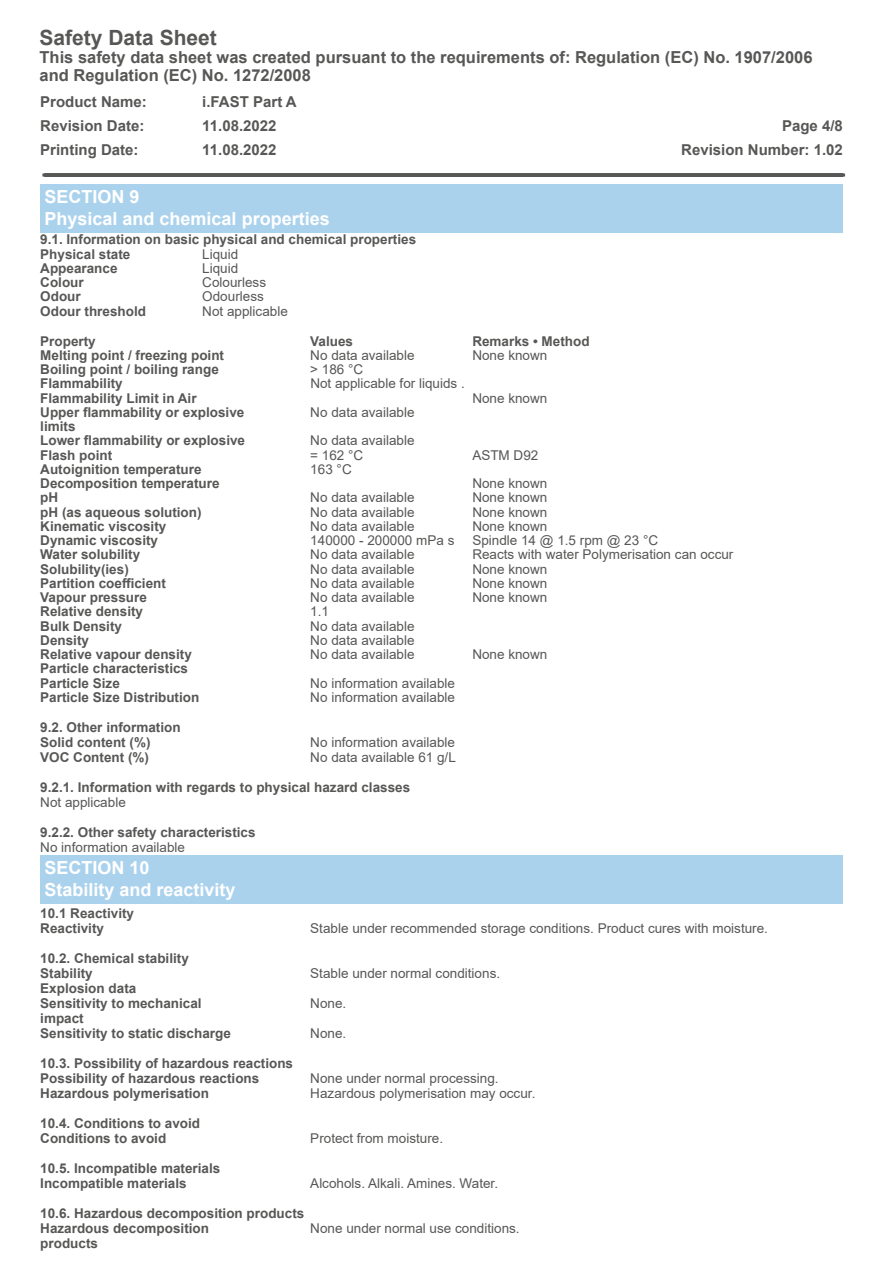
<style>
.page{position:relative;width:893px;height:1263px;background:#fff}
.page>*{position:absolute;margin:0;border:0;box-sizing:border-box;transform-origin:0 0}
.t1{font:700 21px "Arial";color:#575756}
.t2{font:700 18px/21.6px "Arial";color:#fff}
.t3{font:700 16.5px/18px "Arial";color:#575756}
.t4{font:700 15px "Arial";color:#575756}
.t5{font:700 13.5px/15px "Arial";color:#575756}
.t6{font:13.5px "Arial";color:#575756}
</style>
<div class="page">
<hr style="left:44px;top:173px;width:800px;height:4px;background:#575756">
<div style="left:40px;top:184px;width:803px;height:49px;background:#aad2ed"></div>
<div style="left:40px;top:855px;width:803px;height:49px;background:#aad2ed"></div>
<h1 class="t1" style="left:40px;top:23px;width:179px">Safety Data Sheet</h1>
<p class="t3" style="left:40px;top:48px;width:774px">This safety data sheet was created pursuant to the requirements of: Regulation (EC) No. 1907/2006 and Regulation (EC) No. 1272/2008</p>
<p class="t4" style="left:40px;top:91px;width:108px">Product Name:</p>
<p class="t4" style="left:202px;top:91px;width:96px">i.FAST Part A</p>
<p class="t4" style="left:40px;top:115px;width:106px">Revision Date:</p>
<p class="t4" style="left:202px;top:115px;width:76px">11.08.2022</p>
<p class="t4" style="left:782px;top:115px;width:62px">Page 4/8</p>
<p class="t4" style="left:40px;top:139px;width:100px">Printing Date:</p>
<p class="t4" style="left:202px;top:139px;width:76px">11.08.2022</p>
<p class="t4" style="left:681px;top:139px;width:163px">Revision Number: 1.02</p>
<h2 class="t2" style="left:45px;top:186px;width:287px">SECTION 9<br>Physical and chemical properties</h2>
<p class="t5" style="left:40px;top:233px;width:377px;line-height:14.2px">9.1. Information on basic physical and chemical properties<br>Physical state</p>
<p class="t6" style="left:202px;top:244px;width:38px">Liquid</p>
<p class="t5" style="left:40px;top:261px;width:79px">Appearance</p>
<p class="t6" style="left:202px;top:259px;width:38px">Liquid</p>
<p class="t5" style="left:40px;top:275px;width:45px">Colour</p>
<p class="t6" style="left:202px;top:273px;width:65px">Colourless</p>
<p class="t5" style="left:40px;top:289px;width:42px">Odour</p>
<p class="t6" style="left:202px;top:287px;width:63px">Odourless</p>
<p class="t5" style="left:40px;top:304px;width:107px">Odour threshold</p>
<p class="t6" style="left:202px;top:302px;width:87px">Not applicable</p>
<p class="t5" style="left:40px;top:333px;width:57px">Property</p>
<p class="t5" style="left:310px;top:333px;width:44px">Values</p>
<p class="t5" style="left:472px;top:333px;width:119px">Remarks • Method</p>
<p class="t5" style="left:40px;top:348px;width:185px">Melting point / freezing point</p>
<p class="t6" style="left:310px;top:346px;width:106px">No data available</p>
<p class="t6" style="left:472px;top:346px;width:77px">None known</p>
<p class="t5" style="left:40px;top:362px;width:180px">Boiling point / boiling range</p>
<p class="t6" style="left:310px;top:360px;width:55px">&gt; 186 °C</p>
<p class="t5" style="left:40px;top:376px;width:84px">Flammability</p>
<p class="t6" style="left:310px;top:374px;width:156px">Not applicable for liquids .</p>
<p class="t5" style="left:40px;top:390px;width:158px">Flammability Limit in Air</p>
<p class="t6" style="left:472px;top:388px;width:77px">None known</p>
<p class="t5" style="left:40px;top:405px;width:206px">Upper flammability or explosive</p>
<p class="t6" style="left:310px;top:403px;width:106px">No data available</p>
<p class="t5" style="left:40px;top:419px;width:206px;line-height:14.2px">limits<br>Lower flammability or explosive</p>
<p class="t6" style="left:310px;top:431px;width:106px">No data available</p>
<p class="t5" style="left:40px;top:447px;width:74px">Flash point</p>
<p class="t6" style="left:310px;top:446px;width:55px">= 162 °C</p>
<p class="t6" style="left:472px;top:446px;width:68px">ASTM D92</p>
<p class="t5" style="left:40px;top:462px;width:163px">Autoignition temperature</p>
<p class="t6" style="left:310px;top:460px;width:43px">163 °C</p>
<p class="t5" style="left:40px;top:476px;width:181px">Decomposition temperature</p>
<p class="t6" style="left:472px;top:474px;width:77px">None known</p>
<p class="t5" style="left:40px;top:490px;width:19px">pH</p>
<p class="t6" style="left:310px;top:488px;width:106px">No data available</p>
<p class="t6" style="left:472px;top:488px;width:77px">None known</p>
<p class="t5" style="left:40px;top:504px;width:163px">pH (as aqueous solution)</p>
<p class="t6" style="left:310px;top:503px;width:106px">No data available</p>
<p class="t6" style="left:472px;top:503px;width:77px">None known</p>
<p class="t5" style="left:40px;top:519px;width:128px">Kinematic viscosity</p>
<p class="t6" style="left:310px;top:517px;width:106px">No data available</p>
<p class="t6" style="left:472px;top:517px;width:77px">None known</p>
<p class="t5" style="left:40px;top:533px;width:119px">Dynamic viscosity</p>
<p class="t6" style="left:310px;top:531px;width:146px">140000 - 200000 mPa s</p>
<p class="t6" style="left:472px;top:531px;width:187px">Spindle 14 @ 1.5 rpm @ 23 °C</p>
<p class="t5" style="left:40px;top:547px;width:102px">Water solubility</p>
<p class="t6" style="left:310px;top:545px;width:106px">No data available</p>
<p class="t6" style="left:472px;top:545px;width:263px">Reacts with water Polymerisation can occur</p>
<p class="t5" style="left:40px;top:562px;width:90px">Solubility(ies)</p>
<p class="t6" style="left:310px;top:560px;width:106px">No data available</p>
<p class="t6" style="left:472px;top:560px;width:77px">None known</p>
<p class="t5" style="left:40px;top:576px;width:127px">Partition coefficient</p>
<p class="t6" style="left:310px;top:574px;width:106px">No data available</p>
<p class="t6" style="left:472px;top:574px;width:77px">None known</p>
<p class="t5" style="left:40px;top:590px;width:108px">Vapour pressure</p>
<p class="t6" style="left:310px;top:588px;width:106px">No data available</p>
<p class="t6" style="left:472px;top:588px;width:77px">None known</p>
<p class="t5" style="left:40px;top:604px;width:104px">Relative density</p>
<p class="t6" style="left:310px;top:602px;width:20px">1.1</p>
<p class="t5" style="left:40px;top:619px;width:83px">Bulk Density</p>
<p class="t6" style="left:310px;top:617px;width:106px">No data available</p>
<p class="t5" style="left:40px;top:633px;width:50px">Density</p>
<p class="t6" style="left:310px;top:631px;width:106px">No data available</p>
<p class="t5" style="left:40px;top:647px;width:153px">Relative vapour density</p>
<p class="t6" style="left:310px;top:645px;width:106px">No data available</p>
<p class="t6" style="left:472px;top:645px;width:77px">None known</p>
<p class="t5" style="left:40px;top:662px;width:149px;line-height:14.2px">Particle characteristics<br>Particle Size</p>
<p class="t6" style="left:310px;top:674px;width:146px">No information available</p>
<p class="t5" style="left:40px;top:690px;width:161px">Particle Size Distribution</p>
<p class="t6" style="left:310px;top:688px;width:146px">No information available</p>
<p class="t5" style="left:40px;top:720px;width:142px">9.2. Other information<br>Solid content (%)</p>
<p class="t6" style="left:310px;top:733px;width:146px">No information available</p>
<p class="t5" style="left:40px;top:750px;width:110px">VOC Content (%)</p>
<p class="t6" style="left:310px;top:748px;width:147px">No data available 61 g/L</p>
<p class="t5" style="left:40px;top:780px;width:371px">9.2.1. Information with regards to physical hazard classes</p>
<p class="t6" style="left:40px;top:793px;width:87px">Not applicable</p>
<p class="t5" style="left:40px;top:825px;width:217px">9.2.2. Other safety characteristics</p>
<p class="t6" style="left:40px;top:838px;width:146px">No information available</p>
<h2 class="t2" style="left:45px;top:857px;width:193px">SECTION 10<br>Stability and reactivity</h2>
<p class="t5" style="left:40px;top:906px;width:95px">10.1 Reactivity<br>Reactivity</p>
<p class="t6" style="left:310px;top:919px;width:459px">Stable under recommended storage conditions. Product cures with moisture.</p>
<p class="t5" style="left:40px;top:951px;width:150px">10.2. Chemical stability<br>Stability</p>
<p class="t5" style="left:40px;top:981px;width:163px">Explosion data<br>Sensitivity to mechanical</p>
<p class="t5" style="left:40px;top:1011px;width:192px">impact<br>Sensitivity to static discharge</p>
<p class="t5" style="left:40px;top:1056px;width:254px">10.3. Possibility of hazardous reactions<br>Possibility of hazardous reactions</p>
<p class="t6" style="left:310px;top:964px;width:191px">Stable under normal conditions.</p>
<p class="t6" style="left:310px;top:994px;width:38px">None.</p>
<p class="t6" style="left:310px;top:1024px;width:38px">None.</p>
<p class="t6" style="left:310px;top:1069px;width:190px">None under normal processing.</p>
<p class="t5" style="left:40px;top:1086px;width:170px">Hazardous polymerisation</p>
<p class="t6" style="left:310px;top:1084px;width:227px">Hazardous polymerisation may occur.</p>
<p class="t5" style="left:40px;top:1116px;width:161px">10.4. Conditions to avoid<br>Conditions to avoid</p>
<p class="t6" style="left:310px;top:1129px;width:134px">Protect from moisture.</p>
<p class="t5" style="left:40px;top:1161px;width:182px">10.5. Incompatible materials<br>Incompatible materials</p>
<p class="t6" style="left:310px;top:1174px;width:189px">Alcohols. Alkali. Amines. Water.</p>
<p class="t5" style="left:40px;top:1206px;width:266px">10.6. Hazardous decomposition products<br>Hazardous decomposition</p>
<p class="t6" style="left:310px;top:1219px;width:211px">None under normal use conditions.</p>
<p class="t5" style="left:40px;top:1236px;width:59px">products</p>
</div>
